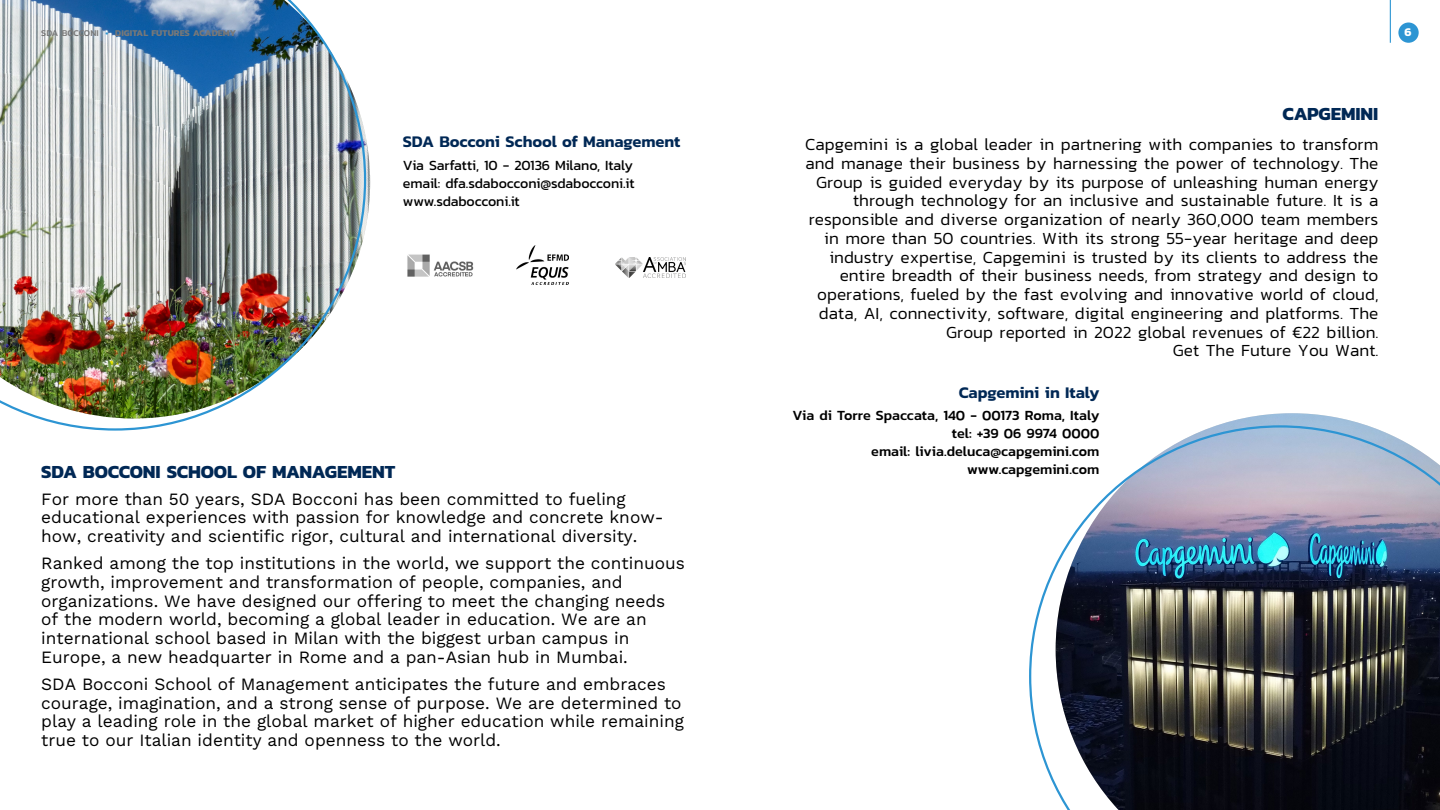
<style>
.page{position:relative;width:1440px;height:810px;background:#fff}
.page>*{position:absolute;margin:0;border:0;box-sizing:border-box;transform-origin:0 0}
.t1{font:700 18.75px "Kanit";letter-spacing:-.01em;color:#002855}
.t2{font:17.25px/18.8px "Work Sans";color:#000}
.t3{font:300 17.25px/18.8px "Kanit";color:#000;text-align:right}
.t4{font:600 16.5px "Kanit";letter-spacing:-.01em;color:#002855}
.t5{font:500 14.25px/18px "Kanit";letter-spacing:-.005em;color:#000;text-align:right}
.t6{font:14.25px/18px "Kanit";letter-spacing:-.015em;color:#000;text-align:justify}
.t7{font:700 12px "Kanit";color:#fff}
.t8{font:700 9px "Kanit";letter-spacing:.01em;color:#787878}
.s1{font-weight:500}
.s2{font-weight:500;color:#2d95d3}
</style>
<div class="page">
<img style="left:407px;top:254px;width:67px;height:23px">
<img style="left:516px;top:246px;width:52px;height:39px">
<img style="left:616px;top:257px;width:69px;height:21px">
<img style="left:1218px;top:413px;width:147px;height:12px">
<img style="left:0;top:0;width:366px;height:431px">
<img style="left:1029px;top:425px;width:411px;height:385px">
<div style="left:1398px;top:23px;width:21px;height:20px;background:#2d95d3;border-radius:50%"></div>
<hr style="left:1390px;top:0;width:1px;height:43px;background:#2d95d3">
<p class="t8" style="left:41px;top:26px;width:197px"><span class="s1">SDA BOCCONI</span> <span class="s2">•</span> DIGITAL FUTURES ACADEMY</p>
<p class="t7" style="left:1405px;top:23px;width:9px">6</p>
<p class="t4" style="left:403px;top:129px;width:279px">SDA Bocconi School of Management</p>
<p class="t6" style="left:403px;top:156px;width:233px">Via Sarfatti, 10 - 20136 Milano, Italy email: dfa.sdabocconi@sdabocconi.it www.sdabocconi.it</p>
<p class="t1" style="left:41px;top:457px;width:355px">SDA BOCCONI SCHOOL OF MANAGEMENT</p>
<p class="t2" style="left:41px;top:489px;width:624px">For more than 50 years, SDA Bocconi has been committed to fueling educational experiences with passion for knowledge and concrete know&shy;how, creativity and scientific rigor, cultural and international diversity.</p>
<p class="t2" style="left:41px;top:553px;width:645px">Ranked among the top institutions in the world, we support the continuous growth, improvement and transformation of people, companies, and organizations. We have designed our offering to meet the changing needs of the modern world, becoming a global leader in education. We are an international school based in Milan with the biggest urban campus in Europe, a new headquarter in Rome and a pan-Asian hub in Mumbai.</p>
<p class="t2" style="left:41px;top:674px;width:644px">SDA Bocconi School of Management anticipates the future and embraces courage, imagination, and a strong sense of purpose. We are determined to play a leading role in the global market of higher education while remaining true to our Italian identity and openness to the world.</p>
<p class="t1" style="left:1283px;top:99px;width:97px">CAPGEMINI</p>
<p class="t3" style="left:805px;top:135px;width:575px">Capgemini is a global leader in partnering with companies to transform and manage their business by harnessing the power of technology. The Group is guided everyday by its purpose of unleashing human energy through technology for an inclusive and sustainable future. It is a responsible and diverse organization of nearly 360,000 team members in more than 50 countries. With its strong 55-year heritage and deep industry expertise, Capgemini is trusted by its clients to address the entire breadth of their business needs, from strategy and design to operations, fueled by the fast evolving and innovative world of cloud, data, AI, connectivity, software, digital engineering and platforms. The Group reported in 2022 global revenues of €22 billion.<br>Get The Future You Want.</p>
<p class="t4" style="left:959px;top:380px;width:142px">Capgemini in Italy</p>
<p class="t5" style="left:792px;top:406px;width:309px">Via di Torre Spaccata, 140 - 00173 Roma, Italy tel: +39 06 9974 0000<br>email: livia.deluca@capgemini.com www.capgemini.com</p>
</div>
